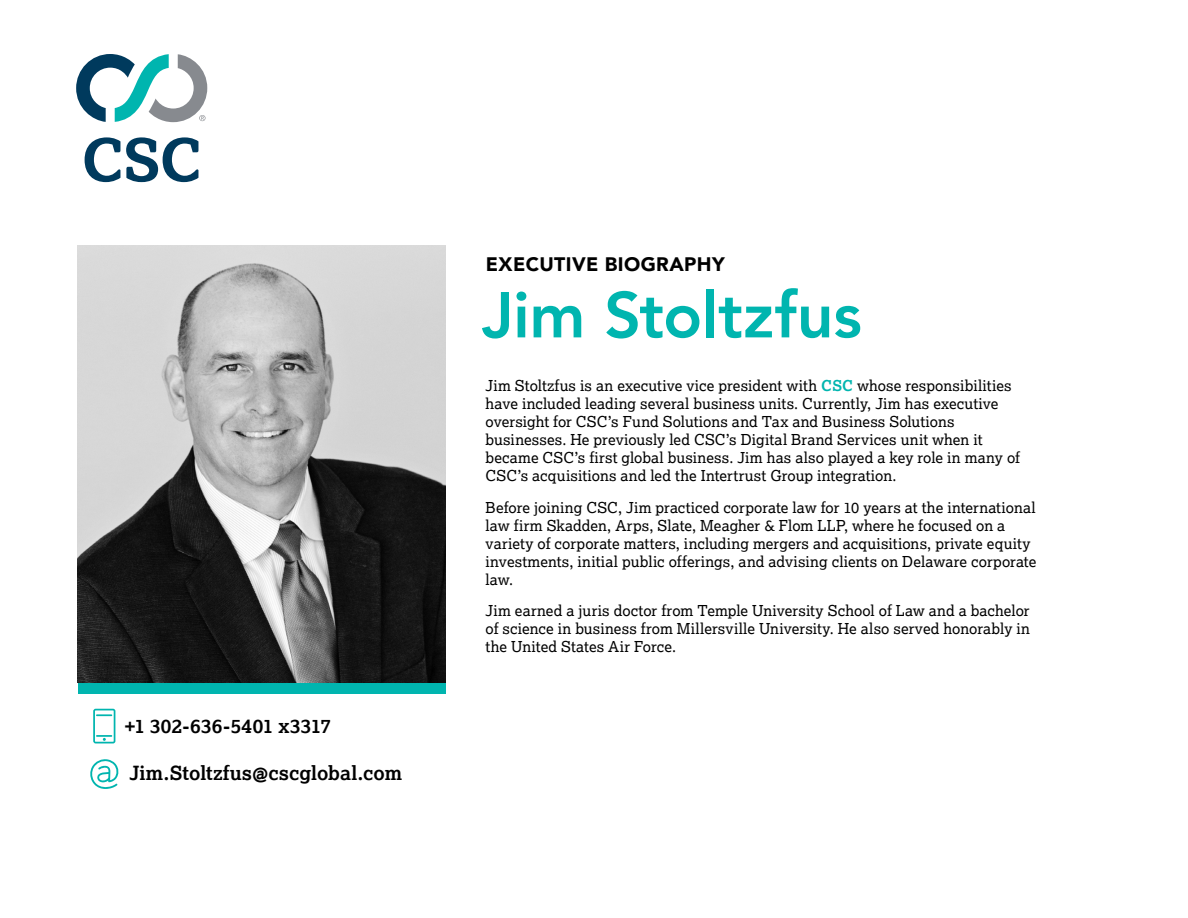
<style>
.page{position:relative;width:1188px;height:918px;background:#fff}
.page>*{position:absolute;margin:0;border:0;box-sizing:border-box;transform-origin:0 0}
.t1{font:800 64.05px "Avenir";letter-spacing:-.005em;color:#00b5af}
.t2{font:700 19.5px "Lexia";letter-spacing:.005em;color:#000}
.t3{font:900 19.5px "Avenir";letter-spacing:.02em;color:#000}
.t4{font:15px/18px "Lexia";letter-spacing:.005em;color:#000}
.s1{font-weight:700;color:#00b5af}
</style>
<div class="page">
<svg style="left:85px;top:137px;width:113px;height:45px"></svg>
<svg style="left:76px;top:54px;width:131px;height:68px"></svg>
<div style="left:78px;top:682px;width:368px;height:11px;background:#00b5af"></div>
<img style="left:78px;top:245px;width:368px;height:437px">
<svg style="left:93px;top:709px;width:22px;height:34px"></svg>
<svg style="left:90px;top:759px;width:29px;height:30px"></svg>
<h2 class="t2" style="left:125px;top:714px;width:208px">+1 302-636-5401 x3317</h2>
<h2 class="t2" style="left:129px;top:761px;width:274px">Jim.Stoltzfus@cscglobal.com</h2>
<h2 class="t3" style="left:486px;top:248px;width:240px">EXECUTIVE BIOGRAPHY</h2>
<h1 class="t1" style="left:482px;top:265px;width:382px">Jim Stoltzfus</h1>
<p class="t4" style="left:486px;top:376px;width:536px">Jim Stoltzfus is an executive vice president with <span class="s1">CSC</span> whose responsibilities have included leading several business units. Currently, Jim has executive oversight for CSC’s Fund Solutions and Tax and Business Solutions businesses. He previously led CSC’s Digital Brand Services unit when it became CSC’s first global business. Jim has also played a key role in many of CSC’s acquisitions and led the Intertrust Group integration.</p>
<p class="t4" style="left:486px;top:498px;width:552px">Before joining CSC, Jim practiced corporate law for 10 years at the international law firm Skadden, Arps, Slate, Meagher &amp; Flom LLP, where he focused on a variety of corporate matters, including mergers and acquisitions, private equity investments, initial public offerings, and advising clients on Delaware corporate law.</p>
<p class="t4" style="left:486px;top:601px;width:546px;text-align:justify">Jim earned a juris doctor from Temple University School of Law and a bachelor of science in business from Millersville University. He also served honorably in the United States Air Force.</p>
</div>
